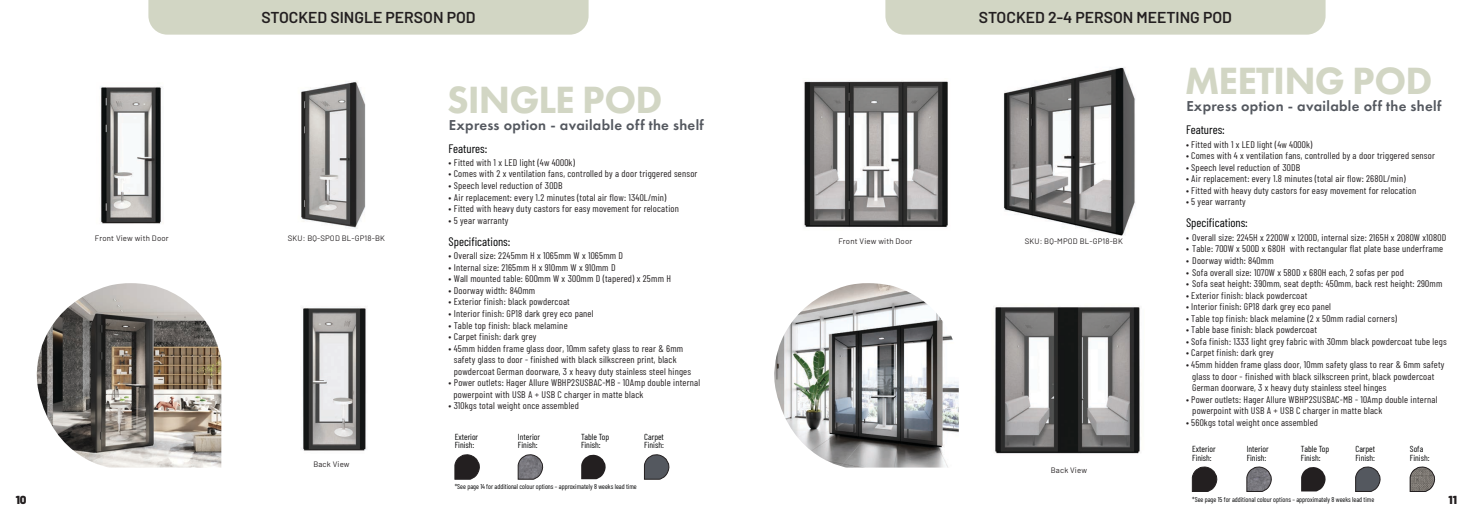
<style>
.page{position:relative;width:1474px;height:521px;background:#fff}
.page>*{position:absolute;margin:0;border:0;box-sizing:border-box;transform-origin:0 0}
.t1{font:800 39.38px "Futura PT";letter-spacing:-.025em;color:#d2d6c4}
.t2{font:600 15.75px "Barlow";color:#231f20}
.t3{font:600 14.88px "Futura PT";letter-spacing:.02em;color:#54585f}
.t4{font:12.25px "Barlow Condensed";color:#010203}
.t5{font:900 11.64px "Barlow";color:#231f20}
.t6{font:9.62px/11.5px "Barlow Condensed";letter-spacing:.02em;color:#231f20}
.t7{font:8.75px "Barlow Condensed";color:#010203}
.t8{font:7.88px "Barlow";letter-spacing:.02em;color:#231f20}
.t9{font:7px "Barlow Condensed";color:#010203}
</style>
<div class="page">
<img style="left:1004px;top:67px;width:132px;height:169px">
<div style="left:148px;top:0;width:440px;height:35px;background:#d2d6c4"></div>
<img style="left:302px;top:307px;width:65px;height:144px">
<img style="left:36px;top:283px;width:185px;height:184px">
<img style="left:301px;top:81px;width:65px;height:148px">
<img style="left:100px;top:86px;width:63px;height:138px">
<div style="left:885px;top:0;width:440px;height:35px;background:#d2d6c4"></div>
<svg style="left:454px;top:454px;width:25px;height:25px"></svg>
<svg style="left:518px;top:454px;width:25px;height:25px"></svg>
<svg style="left:581px;top:454px;width:25px;height:25px"></svg>
<svg style="left:644px;top:454px;width:25px;height:25px"></svg>
<img style="left:774px;top:283px;width:184px;height:184px">
<svg style="left:1191px;top:466px;width:26px;height:26px"></svg>
<svg style="left:1246px;top:466px;width:25px;height:26px"></svg>
<svg style="left:1301px;top:467px;width:24px;height:24px"></svg>
<svg style="left:1355px;top:466px;width:25px;height:26px"></svg>
<img style="left:995px;top:307px;width:145px;height:147px">
<img style="left:803px;top:80px;width:145px;height:148px">
<svg style="left:1409px;top:466px;width:25px;height:26px"></svg>
<p class="t2" style="left:261px;top:6px;width:216px">STOCKED SINGLE PERSON POD</p>
<p class="t8" style="left:95px;top:232px;width:75px">Front View with Door</p>
<p class="t8" style="left:288px;top:232px;width:99px">SKU: BQ-SPOD BL-GP18-BK</p>
<p class="t8" style="left:313px;top:459px;width:38px">Back View</p>
<p class="t1" style="left:447px;top:75px;width:217px">SINGLE POD</p>
<p class="t3" style="left:449px;top:115px;width:256px">Express option - available off the shelf</p>
<p class="t4" style="left:448px;top:140px;width:40px">Features:</p>
<p class="t6" style="left:448px;top:156px;width:128px">• Fitted with 1 x LED light (4w 4000k)</p>
<p class="t6" style="left:448px;top:168px;width:250px">• Comes with 2 x ventilation fans, controlled by a door triggered sensor</p>
<p class="t6" style="left:448px;top:179px;width:116px">• Speech level reduction of 30DB</p>
<p class="t6" style="left:448px;top:191px;width:219px">• Air replacement: every 1.2 minutes (total air flow: 1340L/min)</p>
<p class="t6" style="left:448px;top:203px;width:232px">• Fitted with heavy duty castors for easy movement for relocation</p>
<p class="t6" style="left:448px;top:214px;width:61px">• 5 year warranty</p>
<p class="t4" style="left:448px;top:234px;width:63px">Specifications:</p>
<p class="t6" style="left:448px;top:250px;width:176px">• Overall size: 2245mm H x 1065mm W x 1065mm D</p>
<p class="t6" style="left:448px;top:261px;width:168px">• Internal size: 2165mm H x 910mm W x 910mm D</p>
<p class="t6" style="left:448px;top:273px;width:224px">• Wall mounted table: 600mm W x 300mm D (tapered) x 25mm H</p>
<p class="t6" style="left:448px;top:284px;width:88px">• Doorway width: 840mm</p>
<p class="t6" style="left:448px;top:296px;width:123px">• Exterior finish: black powdercoat</p>
<p class="t6" style="left:448px;top:307px;width:146px">• Interior finish: GP18 dark grey eco panel</p>
<p class="t6" style="left:448px;top:319px;width:121px">• Table top finish: black melamine</p>
<p class="t6" style="left:448px;top:331px;width:89px">• Carpet finish: dark grey</p>
<p class="t6" style="left:454px;top:342px;width:239px;text-indent:-5px">• 45mm hidden frame glass door, 10mm safety glass to rear &amp; 6mm safety glass to door - finished with black silkscreen print, black powdercoat German doorware, 3 x heavy duty stainless steel hinges</p>
<p class="t6" style="left:453px;top:377px;width:248px;text-indent:-5px">• Power outlets: Hager Allure WBHP2SUSBAC-MB - 10Amp double internal powerpoint with USB A + USB C charger in matte black</p>
<p class="t6" style="left:448px;top:400px;width:132px">• 310kgs total weight once assembled</p>
<p class="t7" style="left:455px;top:431px;width:25px">Exterior</p>
<p class="t7" style="left:455px;top:440px;width:21px">Finish:</p>
<p class="t7" style="left:518px;top:431px;width:24px">Interior</p>
<p class="t7" style="left:518px;top:440px;width:21px">Finish:</p>
<p class="t7" style="left:581px;top:431px;width:30px">Table Top</p>
<p class="t7" style="left:581px;top:440px;width:21px">Finish:</p>
<p class="t7" style="left:644px;top:431px;width:21px">Carpet</p>
<p class="t7" style="left:644px;top:440px;width:21px">Finish:</p>
<p class="t9" style="left:455px;top:482px;width:183px">*See page 14 for additional colour options – approximately 8 weeks lead time</p>
<p class="t2" style="left:979px;top:6px;width:254px">STOCKED 2-4 PERSON MEETING POD</p>
<p class="t8" style="left:838px;top:235px;width:75px">Front View with Door</p>
<p class="t8" style="left:1024px;top:235px;width:100px">SKU: BQ-MPOD BL-GP18-BK</p>
<p class="t8" style="left:1050px;top:465px;width:38px">Back View</p>
<p class="t1" style="left:1184px;top:57px;width:249px">MEETING POD</p>
<p class="t3" style="left:1186px;top:97px;width:256px">Express option - available off the shelf</p>
<p class="t4" style="left:1185px;top:122px;width:40px">Features:</p>
<p class="t6" style="left:1185px;top:138px;width:128px">• Fitted with 1 x LED light (4w 4000k)</p>
<p class="t6" style="left:1185px;top:150px;width:250px">• Comes with 4 x ventilation fans, controlled by a door triggered sensor</p>
<p class="t6" style="left:1185px;top:161px;width:116px">• Speech level reduction of 30DB</p>
<p class="t6" style="left:1185px;top:173px;width:221px">• Air replacement: every 1.8 minutes (total air flow: 2680L/min)</p>
<p class="t6" style="left:1185px;top:184px;width:232px">• Fitted with heavy duty castors for easy movement for relocation</p>
<p class="t6" style="left:1185px;top:196px;width:61px">• 5 year warranty</p>
<p class="t4" style="left:1185px;top:215px;width:63px">Specifications:</p>
<p class="t6" style="left:1185px;top:231px;width:262px">• Overall size: 2245H x 2200W x 1200D, internal size: 2165H x 2080W x1080D</p>
<p class="t6" style="left:1185px;top:243px;width:259px">• Table: 700W x 500D x 680H with rectangular flat plate base underframe</p>
<p class="t6" style="left:1185px;top:254px;width:89px">• Doorway width: 840mm</p>
<p class="t6" style="left:1185px;top:266px;width:219px">• Sofa overall size: 1070W x 580D x 680H each, 2 sofas per pod</p>
<p class="t6" style="left:1185px;top:278px;width:258px">• Sofa seat height: 390mm, seat depth: 450mm, back rest height: 290mm</p>
<p class="t6" style="left:1185px;top:289px;width:123px">• Exterior finish: black powdercoat</p>
<p class="t6" style="left:1185px;top:301px;width:146px">• Interior finish: GP18 dark grey eco panel</p>
<p class="t6" style="left:1185px;top:312px;width:212px">• Table top finish: black melamine (2 x 50mm radial corners)</p>
<p class="t6" style="left:1185px;top:324px;width:132px">• Table base finish: black powdercoat</p>
<p class="t6" style="left:1185px;top:335px;width:262px">• Sofa finish: 1333 light grey fabric with 30mm black powdercoat tube legs</p>
<p class="t6" style="left:1185px;top:347px;width:89px">• Carpet finish: dark grey</p>
<p class="t6" style="left:1192px;top:358px;width:254px;text-indent:-6px">• 45mm hidden frame glass door, 10mm safety glass to rear &amp; 6mm safety glass to door - finished with black silkscreen print, black powdercoat<br>German doorware, 3 x heavy duty stainless steel hinges</p>
<p class="t6" style="left:1192px;top:393px;width:247px;text-indent:-6px">• Power outlets: Hager Allure WBHP2SUSBAC-MB - 10Amp double internal powerpoint with USB A + USB C charger in matte black</p>
<p class="t6" style="left:1185px;top:416px;width:134px">• 560kgs total weight once assembled</p>
<p class="t7" style="left:1192px;top:443px;width:25px">Exterior</p>
<p class="t7" style="left:1192px;top:452px;width:21px">Finish:</p>
<p class="t7" style="left:1355px;top:443px;width:21px">Carpet</p>
<p class="t7" style="left:1355px;top:452px;width:21px">Finish:</p>
<p class="t7" style="left:1409px;top:443px;width:15px">Sofa</p>
<p class="t7" style="left:1409px;top:452px;width:21px">Finish:</p>
<p class="t7" style="left:1246px;top:443px;width:24px">Interior</p>
<p class="t7" style="left:1246px;top:452px;width:21px">Finish:</p>
<p class="t7" style="left:1300px;top:443px;width:30px">Table Top</p>
<p class="t7" style="left:1300px;top:452px;width:21px">Finish:</p>
<p class="t5" style="left:16px;top:491px;width:12px">10</p>
<p class="t5" style="left:1448px;top:491px;width:10px">11</p>
<p class="t9" style="left:1192px;top:495px;width:183px">*See page 15 for additional colour options – approximately 8 weeks lead time</p>
</div>
